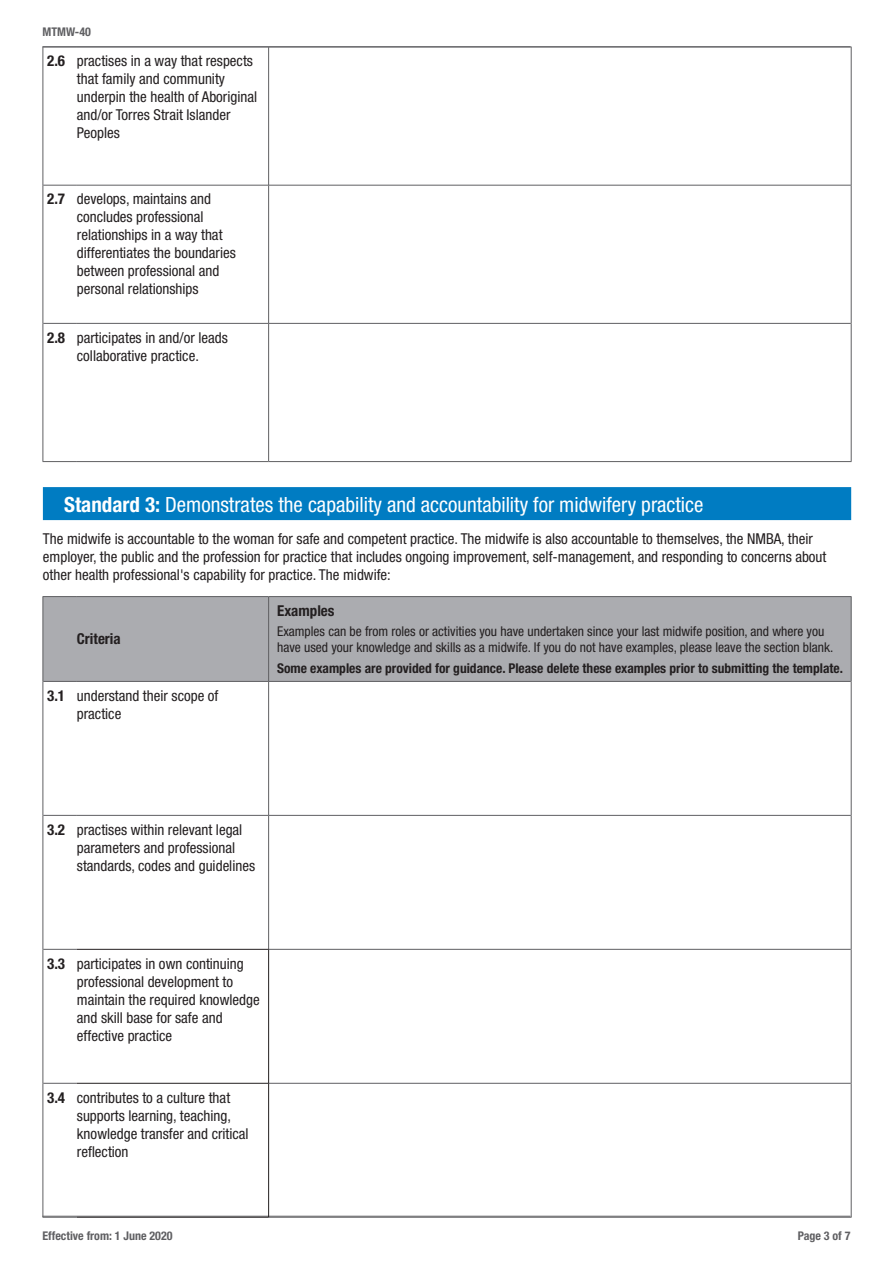
<style>
.page{position:relative;width:893px;height:1263px;background:#fff}
.page>*{position:absolute;margin:0;border:0;box-sizing:border-box;transform-origin:0 0}
.Section-header{font:condensed 21px "Helvetica Neue LT Std";color:#fff}
.Questions{font:condensed 15px/18px "Helvetica Neue LT Std";color:#231f20}
.Section_additional_i{font:condensed 15px/18px "Helvetica Neue LT Std";color:#231f20}
.Questions-2{font:700 condensed 15px "Helvetica Neue LT Std";color:#231f20}
.Questions-3{font:condensed 13.5px/16.2px "Helvetica Neue LT Std";color:#231f20}
.Questions-4{font:700 condensed 13.5px "Helvetica Neue LT Std";color:#231f20}
.t1{font:700 condensed 12px "Helvetica Neue LT Std";color:#5f5f62}
.s1{font-weight:700}
</style>
<div class="page">
<hr style="left:43px;top:1216px;width:807px;height:1px;background:#5f5f62">
<div style="left:44px;top:597px;width:807px;height:84px;background:#abacb0"></div>
<hr style="left:268px;top:597px;width:1px;height:84px;background:#5f5f62">
<hr style="left:43px;top:681px;width:34px;height:1px;background:#5f5f62">
<hr style="left:77px;top:681px;width:192px;height:1px;background:#5f5f62">
<hr style="left:269px;top:681px;width:582px;height:1px;background:#5f5f62">
<hr style="left:43px;top:47px;width:34px;height:1px;background:#5f5f62">
<hr style="left:77px;top:47px;width:192px;height:1px;background:#5f5f62">
<hr style="left:269px;top:47px;width:582px;height:1px;background:#5f5f62">
<hr style="left:43px;top:185px;width:34px;height:1px;background:#5f5f62">
<hr style="left:77px;top:185px;width:192px;height:1px;background:#5f5f62">
<hr style="left:269px;top:185px;width:582px;height:1px;background:#5f5f62">
<hr style="left:43px;top:323px;width:34px;height:1px;background:#5f5f62">
<hr style="left:77px;top:323px;width:192px;height:1px;background:#5f5f62">
<hr style="left:269px;top:323px;width:582px;height:1px;background:#5f5f62">
<hr style="left:43px;top:815px;width:34px;height:1px;background:#5f5f62">
<hr style="left:77px;top:815px;width:192px;height:1px;background:#5f5f62">
<hr style="left:269px;top:815px;width:582px;height:1px;background:#5f5f62">
<hr style="left:43px;top:949px;width:34px;height:1px;background:#5f5f62">
<hr style="left:269px;top:949px;width:582px;height:1px;background:#5f5f62">
<hr style="left:43px;top:1083px;width:34px;height:1px;background:#5f5f62">
<hr style="left:269px;top:1083px;width:582px;height:1px;background:#5f5f62">
<hr style="left:43px;top:1217px;width:34px;height:1px;background:#5f5f62">
<hr style="left:269px;top:1217px;width:582px;height:1px;background:#5f5f62">
<hr style="left:43px;top:47px;width:1px;height:138px;background:#5f5f62">
<hr style="left:851px;top:47px;width:1px;height:138px;background:#5f5f62">
<hr style="left:43px;top:185px;width:1px;height:138px;background:#5f5f62">
<hr style="left:851px;top:185px;width:1px;height:138px;background:#5f5f62">
<hr style="left:43px;top:323px;width:1px;height:138px;background:#5f5f62">
<hr style="left:851px;top:323px;width:1px;height:138px;background:#5f5f62">
<hr style="left:43px;top:461px;width:34px;height:1px;background:#5f5f62">
<hr style="left:77px;top:461px;width:192px;height:1px;background:#5f5f62">
<hr style="left:269px;top:461px;width:582px;height:1px;background:#5f5f62">
<hr style="left:268px;top:47px;width:1px;height:138px;background:#5f5f62">
<hr style="left:268px;top:185px;width:1px;height:138px;background:#5f5f62">
<hr style="left:268px;top:324px;width:1px;height:137px;background:#5f5f62">
<hr style="left:268px;top:682px;width:1px;height:133px;background:#5f5f62">
<hr style="left:268px;top:815px;width:1px;height:134px;background:#5f5f62">
<hr style="left:77px;top:949px;width:192px;height:1px;background:#231f20">
<hr style="left:268px;top:949px;width:1px;height:134px;background:#231f20">
<hr style="left:77px;top:1083px;width:192px;height:1px;background:#231f20">
<hr style="left:268px;top:1083px;width:1px;height:134px;background:#231f20">
<hr style="left:77px;top:1217px;width:192px;height:1px;background:#231f20">
<hr style="left:43px;top:596px;width:34px;height:1px;background:#5f5f62">
<hr style="left:43px;top:597px;width:1px;height:84px;background:#5f5f62">
<hr style="left:77px;top:596px;width:192px;height:1px;background:#5f5f62">
<hr style="left:269px;top:596px;width:582px;height:1px;background:#5f5f62">
<hr style="left:851px;top:597px;width:1px;height:84px;background:#5f5f62">
<hr style="left:43px;top:681px;width:1px;height:134px;background:#5f5f62">
<hr style="left:851px;top:681px;width:1px;height:134px;background:#5f5f62">
<hr style="left:43px;top:815px;width:1px;height:134px;background:#5f5f62">
<hr style="left:851px;top:815px;width:1px;height:134px;background:#5f5f62">
<hr style="left:43px;top:949px;width:1px;height:134px;background:#5f5f62">
<hr style="left:851px;top:949px;width:1px;height:134px;background:#5f5f62">
<hr style="left:43px;top:1083px;width:1px;height:134px;background:#5f5f62">
<hr style="left:851px;top:1083px;width:1px;height:134px;background:#5f5f62">
<div style="left:43px;top:487px;width:808px;height:33px;background:#007cc2"></div>
<p class="t1" style="left:43px;top:25px;width:50px">MTMW-40</p>
<p class="Questions-2" style="left:47px;top:52px;width:19px">2.6</p>
<p class="Questions" style="left:77px;top:52px;width:182px">practises in a way that respects that family and community underpin the health of Aboriginal and/or Torres Strait Islander<br>Peoples</p>
<p class="Questions-2" style="left:47px;top:190px;width:19px">2.7</p>
<p class="Questions" style="left:77px;top:190px;width:160px">develops, maintains and concludes professional relationships in a way that differentiates the boundaries between professional and personal relationships</p>
<p class="Questions-2" style="left:47px;top:328px;width:19px">2.8</p>
<p class="Questions" style="left:77px;top:328px;width:152px">participates in and/or leads collaborative practice.</p>
<p class="Section-header" style="left:64px;top:492px;width:641px"><span class="s1">Standard 3:</span> Demonstrates the capability and accountability for midwifery practice</p>
<p class="Section_additional_i" style="left:43px;top:529px;width:785px">The midwife is accountable to the woman for safe and competent practice. The midwife is also accountable to themselves, the NMBA, their employer, the public and the profession for practice that includes ongoing improvement, self-management, and responding to concerns about other health professional's capability for practice. The midwife:</p>
<p class="Questions-2" style="left:77px;top:630px;width:45px">Criteria</p>
<p class="Questions-2" style="left:47px;top:686px;width:19px">3.1</p>
<p class="Questions" style="left:77px;top:686px;width:143px">understand their scope of practice</p>
<p class="Questions-2" style="left:277px;top:601px;width:59px">Examples</p>
<p class="Questions-3" style="left:277px;top:623px;width:558px">Examples can be from roles or activities you have undertaken since your last midwife position, and where you have used your knowledge and skills as a midwife. If you do not have examples, please leave the section blank.</p>
<p class="Questions-4" style="left:277px;top:660px;width:567px">Some examples are provided for guidance. Please delete these examples prior to submitting the template.</p>
<p class="Questions-2" style="left:47px;top:820px;width:19px">3.2</p>
<p class="Questions" style="left:77px;top:820px;width:180px">practises within relevant legal parameters and professional standards, codes and guidelines</p>
<p class="Questions-2" style="left:47px;top:954px;width:19px">3.3</p>
<p class="Questions" style="left:77px;top:954px;width:184px">participates in own continuing professional development to maintain the required knowledge and skill base for safe and effective practice</p>
<p class="Questions-2" style="left:47px;top:1088px;width:19px">3.4</p>
<p class="Questions" style="left:77px;top:1088px;width:173px">contributes to a culture that supports learning, teaching, knowledge transfer and critical reflection</p>
<p class="t1" style="left:43px;top:1228px;width:132px">Effective from: 1 June 2020</p>
<p class="t1" style="left:798px;top:1228px;width:54px">Page 3 of 7</p>
</div>
